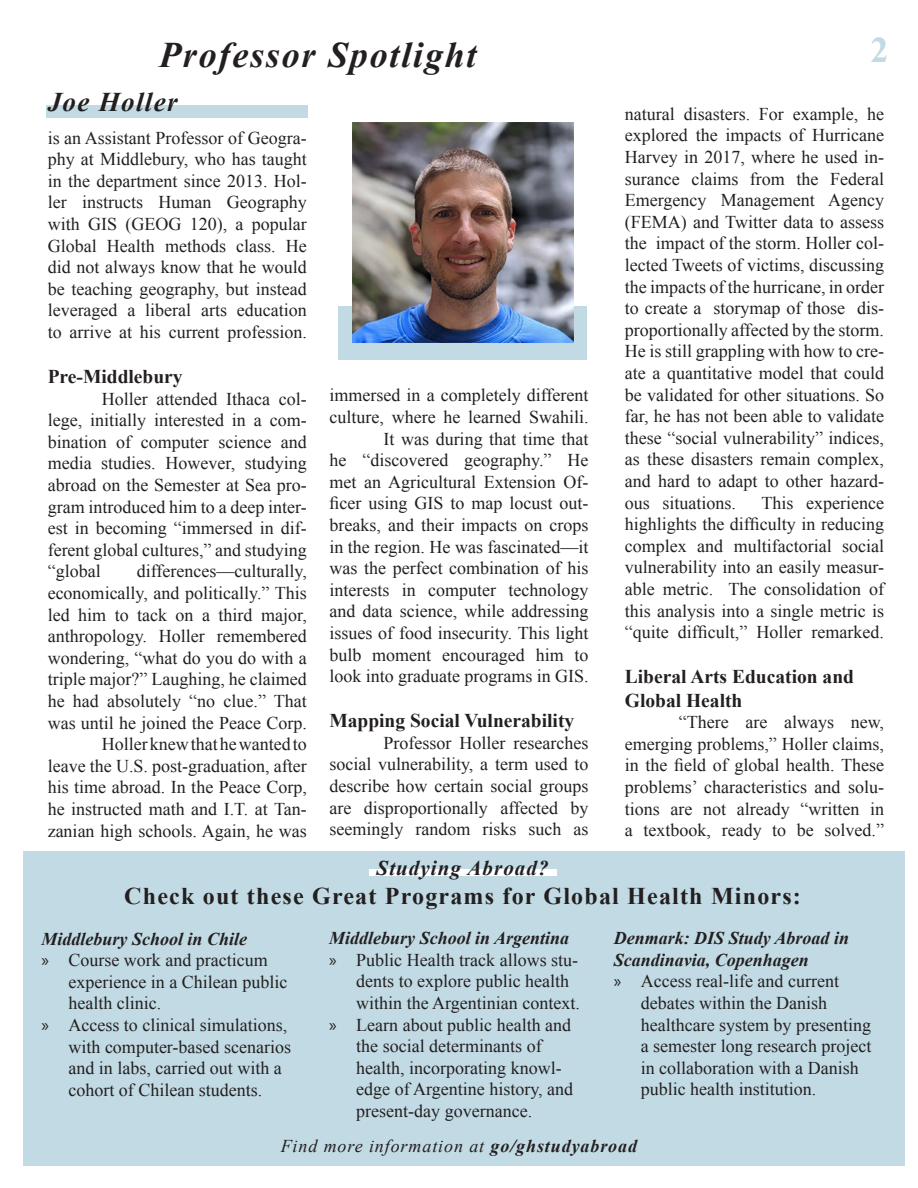
<style>
.page{position:relative;width:918px;height:1188px;background:#fff}
.page>*{position:absolute;margin:0;border:0;box-sizing:border-box;transform-origin:0 0}
.t1{font:italic 700 36px "Times New Roman";letter-spacing:.05em;color:#231f20}
.t2{font:700 36px "Times New Roman";color:#c1dae4}
.t3{font:italic 700 27px "Times New Roman";letter-spacing:.05em;color:#231f20}
.t4{font:700 24px "Times New Roman";letter-spacing:.05em;color:#231f20}
.t5{font:italic 700 21px "Times New Roman";letter-spacing:.05em;color:#231f20}
.t6{font:700 19.5px/23.4px "Times New Roman";color:#231f20}
.t7{font:18px/21.6px "Times New Roman";color:#231f20;text-align:justify}
.t8{font:italic 700 18px/21.6px "Times New Roman";color:#231f20}
.t9{font:italic 18px "Times New Roman";letter-spacing:.05em;color:#231f20}
.s1{font-family:"Myriad Pro"}
.s2{font-weight:700}
</style>
<div class="page">
<div style="left:338px;top:307px;width:249px;height:53px;background:#c1dae4"></div>
<div style="left:46px;top:105px;width:262px;height:13px;background:#c1dae4"></div>
<div style="left:23px;top:852px;width:882px;height:314px;background:#c1dae4"></div>
<div style="left:369px;top:869px;width:187px;height:7px;background:#fff"></div>
<img style="left:353px;top:122px;width:220px;height:221px">
<p class="t1" style="left:159px;top:30px;width:319px">Professor Spotlight</p>
<p class="t2" style="left:871px;top:25px;width:19px">2</p>
<p class="t3" style="left:48px;top:83px;width:131px">Joe Holler</p>
<p class="t7" style="left:625px;top:103px;width:261px">natural disasters. For example, he explored the impacts of Hurricane Harvey in 2017, where he used in&shy;surance claims from the Federal Emergency Management Agency (FEMA) and Twitter data to assess the impact of the storm. Holler col&shy;lected Tweets of victims, discussing the impacts of the hurricane, in order to create a storymap of those dis&shy;proportionally affected by the storm.<br>He is still grappling with how to cre&shy;ate a quantitative model that could be validated for other situations. So far, he has not been able to validate these “social vulnerability” indices, as these disasters remain complex, and hard to adapt to other hazard&shy;ous situations.</p>
<p class="t7" style="left:48px;top:127px;width:261px">is an Assistant Professor of Geogra&shy;phy at Middlebury, who has taught in the department since 2013. Hol&shy;ler instructs Human Geography with GIS (GEOG 120), a popular Global Health methods class. He did not always know that he would be teaching geography, but instead leveraged a liberal arts education to arrive at his current profession.</p>
<p class="t6" style="left:48px;top:364px;width:137px">Pre-Middlebury</p>
<p class="t7" style="left:48px;top:388px;width:261px;text-indent:54px">Holler attended Ithaca col&shy;lege, initially interested in a com&shy;bination of computer science and media studies. However, studying abroad on the Semester at Sea pro&shy;gram introduced him to a deep inter&shy;est in becoming “immersed in dif&shy;ferent global cultures,” and studying “global</p>
<p class="t7" style="left:329px;top:384px;width:261px">immersed in a completely different culture, where he learned Swahili.</p>
<p class="t7" style="left:329px;top:427px;width:261px;text-indent:54px">It was during that time that he “discovered geography.” He met an Agricultural Extension Of&shy;ficer using GIS to map locust out&shy;breaks, and their impacts on crops in the region. He was fascinated—it was the perfect combination of his interests in computer technology and data science, while addressing issues of food insecurity. This light bulb moment encouraged him to look into graduate programs in GIS.</p>
<p class="t6" style="left:329px;top:708px;width:246px">Mapping Social Vulnerability</p>
<p class="t7" style="left:329px;top:732px;width:261px;text-indent:54px">Professor Holler researches social vulnerability, a term used to describe how certain social groups are disproportionally affected by seemingly random risks such as</p>
<p class="t7" style="left:625px;top:492px;width:261px;text-indent:136px">This experience highlights the difficulty in reducing complex and multifactorial social vulnerability into an easily measur&shy;able metric. The consolidation of this analysis into a single metric is “quite difficult,” Holler remarked.</p>
<p class="t6" style="left:625px;top:665px;width:231px">Liberal Arts Education and<br>Global Health</p>
<p class="t7" style="left:625px;top:711px;width:261px;text-indent:54px">“There are always new, emerging problems,” Holler claims, in the field of global health. These problems’ characteristics and solu&shy;tions are not already “written in a textbook, ready to be solved.”</p>
<p class="t7" style="left:48px;top:560px;width:261px;text-indent:89px">differences—culturally, economically, and politically.” This led him to tack on a third major, anthropology. Holler remembered wondering, “what do you do with a triple major?” Laughing, he claimed he had absolutely “no clue.” That was until he joined the Peace Corp.</p>
<p class="t7" style="left:48px;top:733px;width:261px;text-indent:54px">Holler knew that he wanted to leave the U.S. post-graduation, after his time abroad. In the Peace Corp, he instructed math and I.T. at Tan&shy;zanian high schools. Again, he was</p>
<p class="t5" style="left:377px;top:854px;width:173px">Studying Abroad?</p>
<p class="t4" style="left:124px;top:880px;width:678px">Check out these Great Programs for Global Health Minors:</p>
<p class="t8" style="left:329px;top:927px;width:241px">Middlebury School in Argentina</p>
<p class="t7" style="left:356px;top:949px;width:225px;text-align:left;text-indent:-27px"><span class="s1">»</span> Public Health track allows stu&shy;dents to explore public health within the Argentinian context.</p>
<p class="t7" style="left:356px;top:1014px;width:218px;text-align:left;text-indent:-27px"><span class="s1">»</span> Learn about public health and the social determinants of health, incorporating knowl&shy;edge of Argentine history, and present-day governance.</p>
<p class="t8" style="left:614px;top:927px;width:237px">Denmark: DIS Study Abroad in<br>Scandinavia, Copenhagen</p>
<p class="t7" style="left:641px;top:970px;width:232px;text-align:left;text-indent:-27px"><span class="s1">»</span> Access real-life and current debates within the Danish healthcare system by presenting a semester long research project in collaboration with a Danish public health institution.</p>
<p class="t8" style="left:42px;top:927px;width:207px">Middlebury School in Chile</p>
<p class="t7" style="left:69px;top:949px;width:220px;text-align:left;text-indent:-27px"><span class="s1">»</span> Course work and practicum experience in a Chilean public health clinic.</p>
<p class="t7" style="left:69px;top:1014px;width:224px;text-align:left;text-indent:-27px"><span class="s1">»</span> Access to clinical simulations, with computer-based scenarios and in labs, carried out with a cohort of Chilean students.</p>
<p class="t9" style="left:281px;top:1133px;width:358px">Find more information at <span class="s2">go/ghstudyabroad</span></p>
</div>
